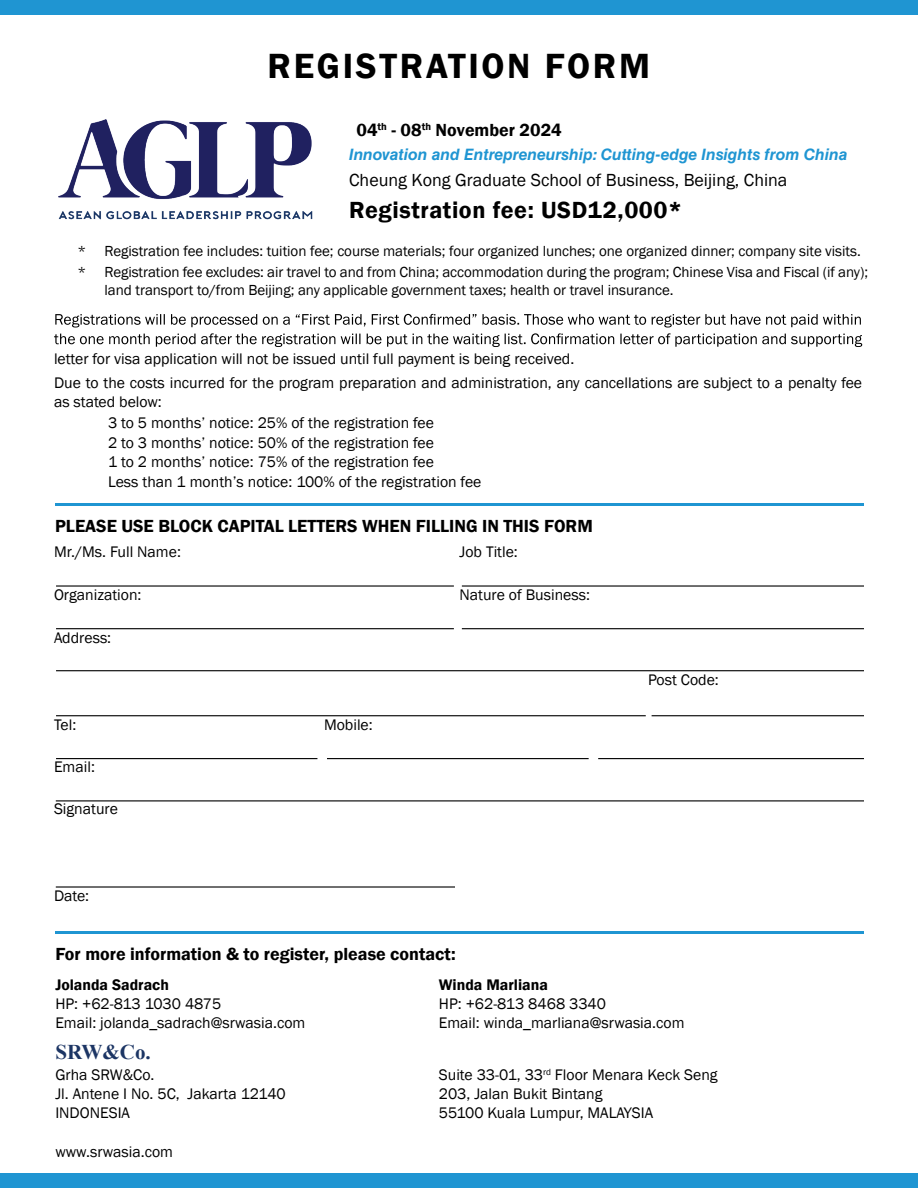
<style>
.page{position:relative;width:918px;height:1188px;background:#fff}
.page>*{position:absolute;margin:0;border:0;box-sizing:border-box;transform-origin:0 0}
.t1{font:600 36px "Franklin Gothic";letter-spacing:.075em;color:#000}
.t2{font:600 24px "Franklin Gothic";letter-spacing:.025em;color:#000}
.t3{font:700 21px "Times New Roman";color:#1c3564}
.t4{font:600 18px "Franklin Gothic";color:#000}
.t5{font:18px "Franklin Gothic";color:#000}
.t6{font:15.75px/18.9px "Franklin Gothic";color:#000}
.t7{font:italic 700 15.75px "Helvetica LT Std";color:#1f95d2}
.t8{font:600 15.75px "Franklin Gothic";color:#000}
.t9{font:15px/21px "Franklin Gothic";letter-spacing:-.005em;color:#000}
</style>
<div class="page">
<div style="left:0;top:0;width:918px;height:14px;background:#1f95d2"></div>
<svg style="left:54px;top:314px;width:808px;height:33px"></svg>
<div style="left:0;top:1173px;width:918px;height:15px;background:#1f95d2"></div>
<hr style="left:56px;top:503px;width:808px;height:3px;background:#1f95d2">
<hr style="left:56px;top:628px;width:398px;height:1px;background:#000">
<hr style="left:462px;top:628px;width:402px;height:1px;background:#000">
<hr style="left:56px;top:585px;width:398px;height:2px;background:#000">
<hr style="left:462px;top:585px;width:402px;height:2px;background:#000">
<hr style="left:56px;top:670px;width:808px;height:1px;background:#000">
<hr style="left:56px;top:715px;width:590px;height:1px;background:#000">
<hr style="left:652px;top:715px;width:212px;height:1px;background:#000">
<hr style="left:327px;top:758px;width:262px;height:1px;background:#000">
<hr style="left:598px;top:758px;width:266px;height:1px;background:#000">
<hr style="left:56px;top:758px;width:261px;height:1px;background:#000">
<hr style="left:56px;top:800px;width:808px;height:1px;background:#000">
<hr style="left:56px;top:931px;width:808px;height:3px;background:#1f95d2">
<hr style="left:56px;top:886px;width:399px;height:2px;background:#000">
<img style="left:58px;top:119px;width:255px;height:101px">
<h1 class="t1" style="left:267px;top:44px;width:384px">REGISTRATION FORM</h1>
<p class="t4" style="left:356px;top:119px;width:207px">04<sup>th</sup> - 08<sup>th</sup> November 2024</p>
<p class="t7" style="left:349px;top:145px;width:500px">Innovation and Entrepreneurship: Cutting-edge Insights from China</p>
<p class="t5" style="left:349px;top:169px;width:440px">Cheung Kong Graduate School of Business, Beijing, China</p>
<h2 class="t2" style="left:349px;top:195px;width:335px">Registration fee: USD12,000*</h2>
<p class="t9" style="left:77px;top:241px;width:792px">* Registration fee includes: tuition fee; course materials; four organized lunches; one organized dinner; company site visits. * Registration fee excludes: air travel to and from China; accommodation during the program; Chinese Visa and Fiscal (if any);</p>
<p class="t9" style="left:105px;top:280px;width:570px">land transport to/from Beijing; any applicable government taxes; health or travel insurance.</p>
<p class="t6" style="left:54px;top:347px;width:810px;line-height:24px">letter for visa application will not be issued until full payment is being received.<br>D ma r go r peh tr o fde r r ucn is t soceh to teu mdadnano i t a r ape r p ee fy t l anepao tt ce j buse r asno i t a l l ecnacyna, no i t a r t s i n i</p>
<p class="t6" style="left:108px;top:392px;width:327px;line-height:21px;text-indent:-54px">as stated below:<br>3 to 5 months’ notice: 25% of the registration fee</p>
<p class="t6" style="left:108px;top:433px;width:375px;line-height:19.5px">2 to 3 months’ notice: 50% of the registration fee<br>1 to 2 months’ notice: 75% of the registration fee<br>Less than 1 month’s notice: 100% of the registration fee</p>
<p class="t4" style="left:55px;top:515px;width:539px">PLEASE USE BLOCK CAPITAL LETTERS WHEN FILLING IN THIS FORM</p>
<p class="t6" style="left:54px;top:542px;width:128px">Mr./Ms. Full Name:</p>
<p class="t6" style="left:460px;top:542px;width:60px">Job Title:</p>
<p class="t6" style="left:54px;top:585px;width:89px">Organization:</p>
<p class="t6" style="left:460px;top:585px;width:132px">Nature of Business:</p>
<p class="t6" style="left:54px;top:628px;width:59px">Address:</p>
<p class="t6" style="left:648px;top:671px;width:72px">Post Code:</p>
<p class="t6" style="left:54px;top:716px;width:24px">Tel:</p>
<p class="t6" style="left:324px;top:716px;width:50px">Mobile:</p>
<p class="t6" style="left:54px;top:758px;width:42px">Email:</p>
<p class="t6" style="left:54px;top:800px;width:65px">Signature</p>
<p class="t6" style="left:54px;top:887px;width:37px">Date:</p>
<p class="t4" style="left:55px;top:943px;width:402px">For more information &amp; to register, please contact:</p>
<p class="t8" style="left:55px;top:975px;width:115px">Jolanda Sadrach</p>
<p class="t6" style="left:55px;top:995px;width:252px">HP: +62-813 1030 4875<br>Email: jolanda_sadrach@srwasia.com</p>
<p class="t8" style="left:439px;top:975px;width:111px">Winda Marliana</p>
<p class="t6" style="left:439px;top:995px;width:247px">HP: +62-813 8468 3340<br>Email: winda_marliana@srwasia.com</p>
<p class="t6" style="left:439px;top:1066px;width:280px">Suite 33-01, 33<sup>rd</sup> Floor Menara Keck Seng<br>203, Jalan Bukit Bintang<br>55100 Kuala Lumpur, MALAYSIA</p>
<h3 class="t3" style="left:55px;top:1037px;width:97px">SRW&amp;Co.</h3>
<p class="t6" style="left:55px;top:1066px;width:232px">Grha SRW&amp;Co.<br>Jl. Antene I No. 5C, Jakarta 12140<br>INDONESIA</p>
<p class="t6" style="left:55px;top:1142px;width:119px">www.srwasia.com</p>
</div>
